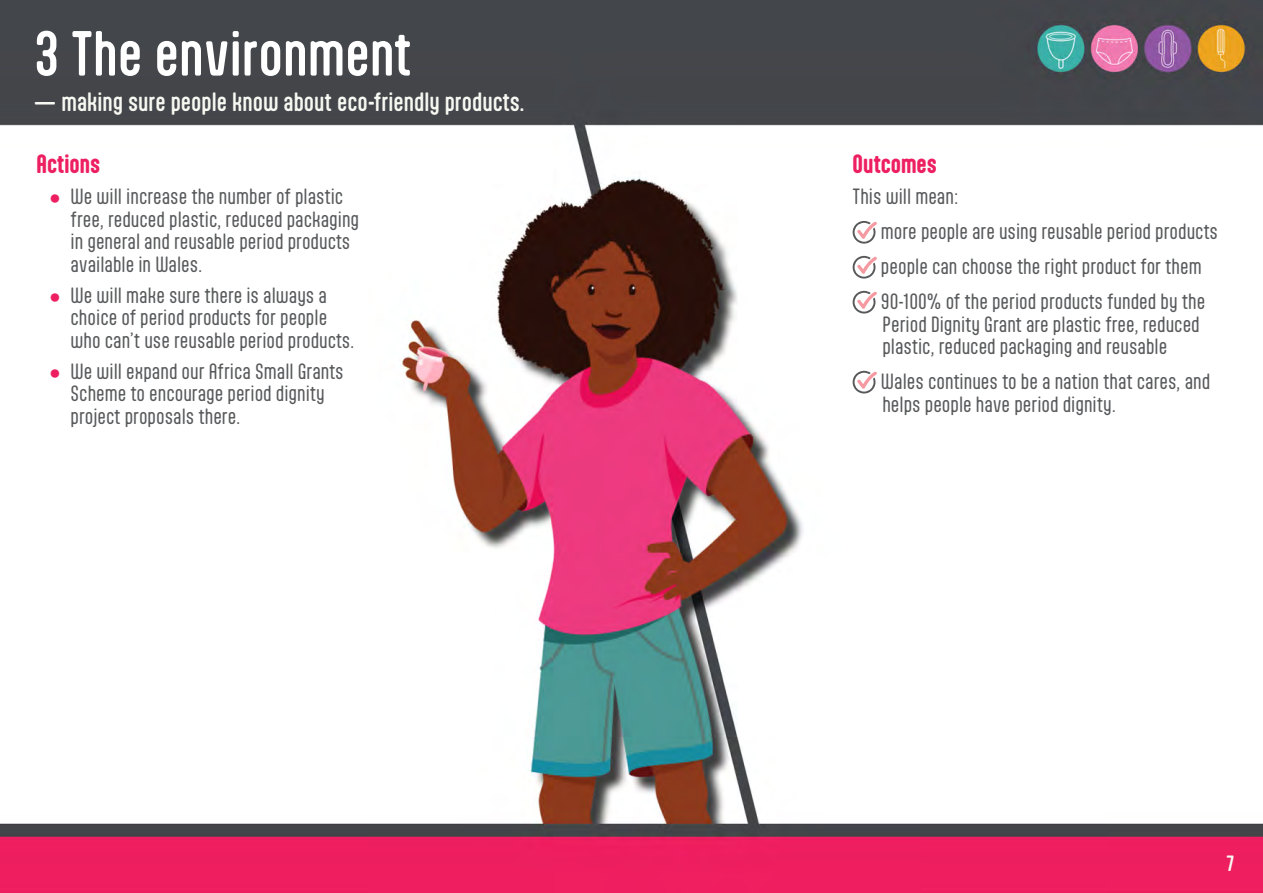
<style>
.page{position:relative;width:1263px;height:893px;background:#fff}
.page>*{position:absolute;margin:0;border:0;box-sizing:border-box;transform-origin:0 0}
.t1{font:500 54px "Aptly";color:#fff}
.t2{font:500 22.5px "Aptly";color:#f8f8f2}
.t3{font:700 22.5px "Aptly";color:#ed1f61}
.t4{font:18.75px/22.5px "Aptly";color:#58595b}
.t5{font:500 18.75px "Aptly";color:#f9f8f3}
.s1{font-family:"Arial";font-weight:700;font-size:19.5px;color:#ed1f61}
</style>
<div class="page">
<img style="left:0;top:0;width:1263px;height:893px">
<svg style="left:853px;top:221px;width:24px;height:23px"></svg>
<svg style="left:853px;top:256px;width:24px;height:23px"></svg>
<svg style="left:853px;top:291px;width:24px;height:23px"></svg>
<svg style="left:853px;top:371px;width:24px;height:22px"></svg>
<p class="t1" style="left:34px;top:20px;width:379px">3 The environment</p>
<p class="t2" style="left:34px;top:88px;width:492px">— making sure people know about eco-friendly products.</p>
<p class="t3" style="left:37px;top:150px;width:65px">Actions</p>
<p class="t4" style="left:71px;top:185px;width:290px;text-indent:-21px"><span class="s1">●</span> We will increase the number of plastic free, reduced plastic, reduced packaging in general and reusable period products available in Wales.</p>
<p class="t4" style="left:71px;top:283px;width:285px;text-indent:-21px"><span class="s1">●</span> We will make sure there is always a choice of period products for people who can’t use reusable period products.</p>
<p class="t4" style="left:71px;top:359px;width:274px;text-indent:-21px"><span class="s1">●</span> We will expand our Africa Small Grants<br>Scheme to encourage period dignity project proposals there.</p>
<p class="t3" style="left:853px;top:150px;width:86px">Outcomes</p>
<p class="t4" style="left:853px;top:185px;width:107px">This will mean:</p>
<p class="t4" style="left:881px;top:220px;width:338px">more people are using reusable period products</p>
<p class="t4" style="left:881px;top:255px;width:322px">people can choose the right product for them</p>
<p class="t4" style="left:881px;top:290px;width:326px">90-100% of the period products funded by the<br>Period Dignity Grant are plastic free, reduced plastic, reduced packaging and reusable</p>
<p class="t4" style="left:881px;top:370px;width:331px">Wales continues to be a nation that cares, and helps people have period dignity.</p>
<p class="t5" style="left:1226px;top:851px;width:9px">7</p>
</div>
